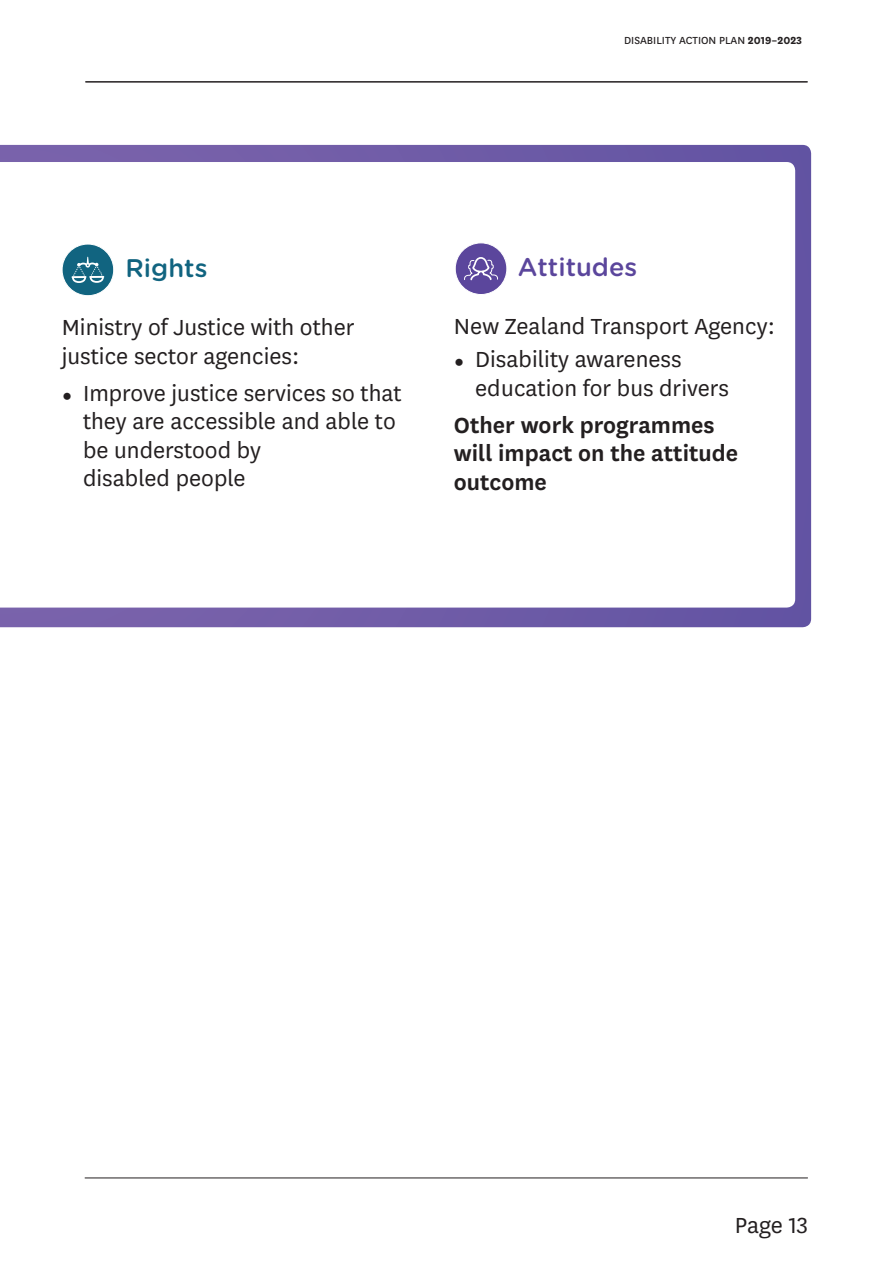
<style>
.page{position:relative;width:893px;height:1263px;background:#fff}
.page>*{position:absolute;margin:0;border:0;box-sizing:border-box;transform-origin:0 0}
.Body{font:25.5px/28.5px "National";color:#231f20}
.Body-2{font:600 25.5px/28.5px "National";color:#231f20}
.Body_-_diagram{font:25.5px "National";color:#231f20}
.Heading_4_-_indented{font:500 25.5px "Gotham Rounded";color:#5b469c}
.Heading_4_-_indented-2{font:500 25.5px "Gotham Rounded";color:#116480}
.t1{font:12px "National";color:#231f20}
.s1{font-weight:700}
.s2{font-weight:700;font-size:30px}
</style>
<div class="page">
<hr style="left:86px;top:81px;width:721px;height:2px;background:#231f20">
<hr style="left:85px;top:1177px;width:722px;height:1px;background:#231f20">
<svg style="left:0;top:145px;width:811px;height:482px;background:#6d5aa6"></svg>
<svg style="left:0;top:162px;width:795px;height:446px"></svg>
<div style="left:62px;top:244px;width:52px;height:52px;background:#116480;border-radius:50%"></div>
<div style="left:62px;top:244px;width:52px;height:52px;border:1px solid #fff;border-radius:50%"></div>
<svg style="left:72px;top:257px;width:32px;height:26px"></svg>
<div style="left:455px;top:243px;width:52px;height:52px;background:#5b469c;border-radius:50%"></div>
<div style="left:455px;top:242px;width:52px;height:53px;border:1px solid #fff;border-radius:50%"></div>
<svg style="left:464px;top:257px;width:34px;height:24px"></svg>
<p class="t1" style="left:624px;top:32px;width:179px">DISABILITY ACTION PLAN <span class="s1">2019–2023</span></p>
<p class="Heading_4_-_indented-2" style="left:126px;top:250px;width:83px">Rights</p>
<p class="Body" style="left:62px;top:312px;width:294px">Ministry of Justice with other justice sector agencies:</p>
<p class="Body" style="left:83px;top:378px;width:320px;text-indent:-21px"><span class="s2">•</span> Improve justice services so that they are accessible and able to be understood by<br>disabled people</p>
<p class="Heading_4_-_indented" style="left:518px;top:249px;width:121px">Attitudes</p>
<p class="Body_-_diagram" style="left:454px;top:310px;width:323px">New Zealand Transport Agency:</p>
<p class="Body" style="left:475px;top:344px;width:255px;text-indent:-21px"><span class="s2">•</span> Disability awareness education for bus drivers</p>
<p class="Body-2" style="left:454px;top:409px;width:286px">Other work programmes will impact on the attitude outcome</p>
<p class="Body" style="left:735px;top:1209px;width:75px">Page 13</p>
</div>
